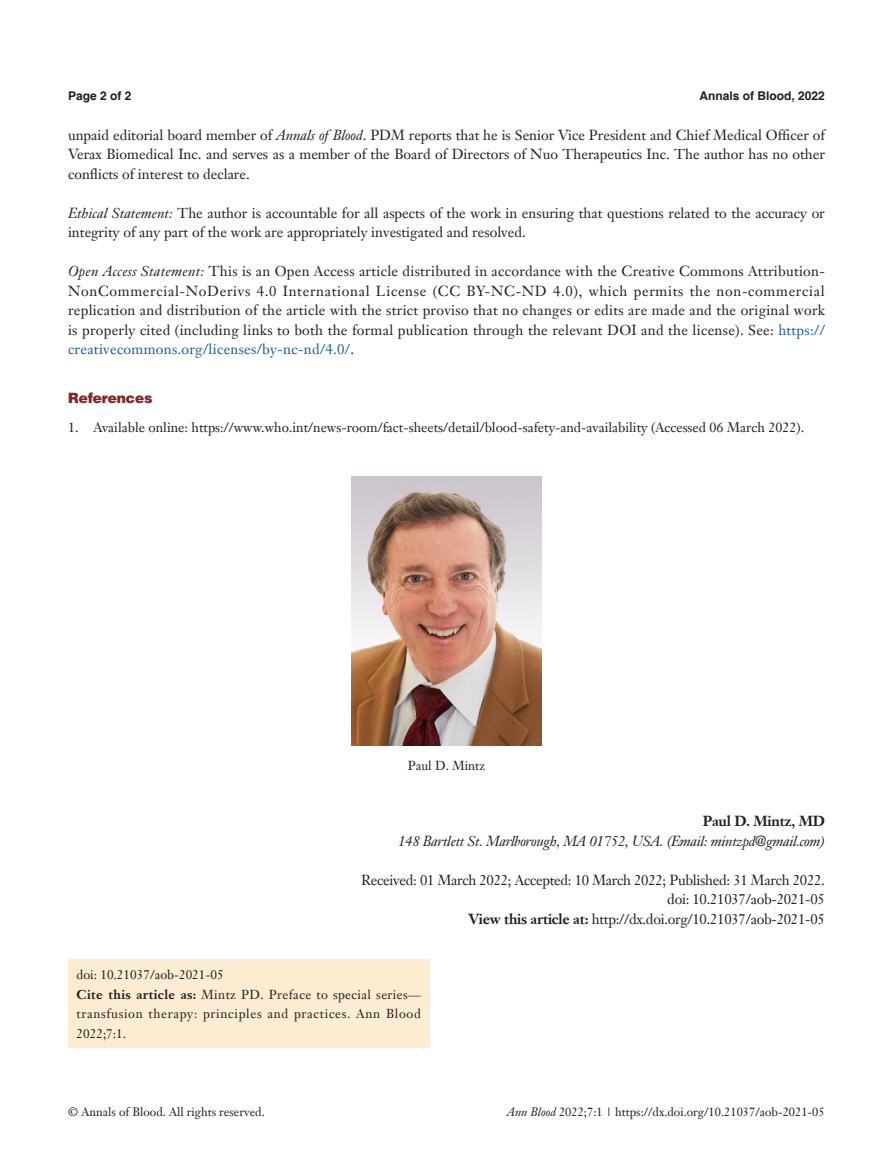
<style>
.page{position:relative;width:893px;height:1170px;background:#fff}
.page>*{position:absolute;margin:0;border:0;box-sizing:border-box;transform-origin:0 0}
.t1{font:14.25px/19.5px "Janson Text LT";color:#231f20;text-align:justify}
.t2{font:14.25px/19.5px "Janson Text LT";letter-spacing:-.02em;color:#231f20;text-align:right}
.t3{font:italic 14.25px "Janson Text LT";letter-spacing:-.02em;color:#231f20}
.t4{font:700 14.25px "Janson Text LT";letter-spacing:-.02em;color:#231f20}
.t5{font:900 14.25px "Helvetica";color:#812627}
.t6{font:13.5px "Janson Text LT";color:#231f20}
.t7{font:12.75px/19.5px "Janson Text LT";letter-spacing:.05em;color:#231f20}
.t8{font:12.75px "Janson Text LT";color:#231f20}
.t9{font:12px "Janson Text LT";color:#231f20}
.t10{font:700 12px "Helvetica";color:#231f20}
.s1{font-style:italic}
.s2{color:#175d9e}
.s3{font-weight:700}
</style>
<div class="page">
<div style="left:68px;top:959px;width:361px;height:88px;background:#fcedd2"></div>
<img style="left:351px;top:476px;width:191px;height:269px">
<p class="t10" style="left:68px;top:88px;width:65px">Page 2 of 2</p>
<p class="t10" style="left:700px;top:88px;width:127px">Annals of Blood, 2022</p>
<p class="t1" style="left:68px;top:125px;width:758px">unpaid editorial board member of <span class="s1">Annals of Blood</span>. PDM reports that he is Senior Vice President and Chief Medical Officer of Verax Biomedical Inc. and serves as a member of the Board of Directors of Nuo Therapeutics Inc. The author has no other conflicts of interest to declare.</p>
<p class="t1" style="left:68px;top:203px;width:758px"><span class="s1">Ethical Statement:</span> The author is accountable for all aspects of the work in ensuring that questions related to the accuracy or integrity of any part of the work are appropriately investigated and resolved.</p>
<p class="t1" style="left:68px;top:261px;width:758px"><span class="s1">Open Access Statement:</span> This is an Open Access article distributed in accordance with the Creative Commons Attribution-NonCommercial-NoDerivs 4.0 International License (CC BY-NC-ND 4.0), which permits the non-commercial replication and distribution of the article with the strict proviso that no changes or edits are made and the original work is properly cited (including links to both the formal publication through the relevant DOI and the license). See: <span class="s2">https:// creativecommons.org/licenses/by-nc-nd/4.0/</span>.</p>
<p class="t5" style="left:68px;top:389px;width:86px">References</p>
<p class="t6" style="left:68px;top:418px;width:738px">1. Available online: https://www.who.int/news-room/fact-sheets/detail/blood-safety-and-availability (Accessed 06 March 2022).</p>
<p class="t8" style="left:408px;top:757px;width:79px">Paul D. Mintz</p>
<p class="t4" style="left:703px;top:811px;width:124px">Paul D. Mintz, MD</p>
<p class="t3" style="left:398px;top:831px;width:428px">148 Bartlett St. Marlborough, MA 01752, USA. (Email: mintzpd@gmail.com)</p>
<p class="t2" style="left:361px;top:869px;width:465px">Received: 01 March 2022; Accepted: 10 March 2022; Published: 31 March 2022. doi: 10.21037/aob-2021-05<br><span class="s3">View this article at:</span> http://dx.doi.org/10.21037/aob-2021-05</p>
<p class="t7" style="left:77px;top:964px;width:346px">doi: 10.21037/aob-2021-05<br><span class="s3">Cite this article as:</span> Mintz PD. Preface to special series— transfusion therapy: principles and practices. Ann Blood 2022;7:1.</p>
<p class="t9" style="left:68px;top:1104px;width:198px">© Annals of Blood. All rights reserved.</p>
<p class="t9" style="left:507px;top:1104px;width:319px"><span class="s1">Ann Blood</span> 2022;7:1 | https://dx.doi.org/10.21037/aob-2021-05</p>
</div>
